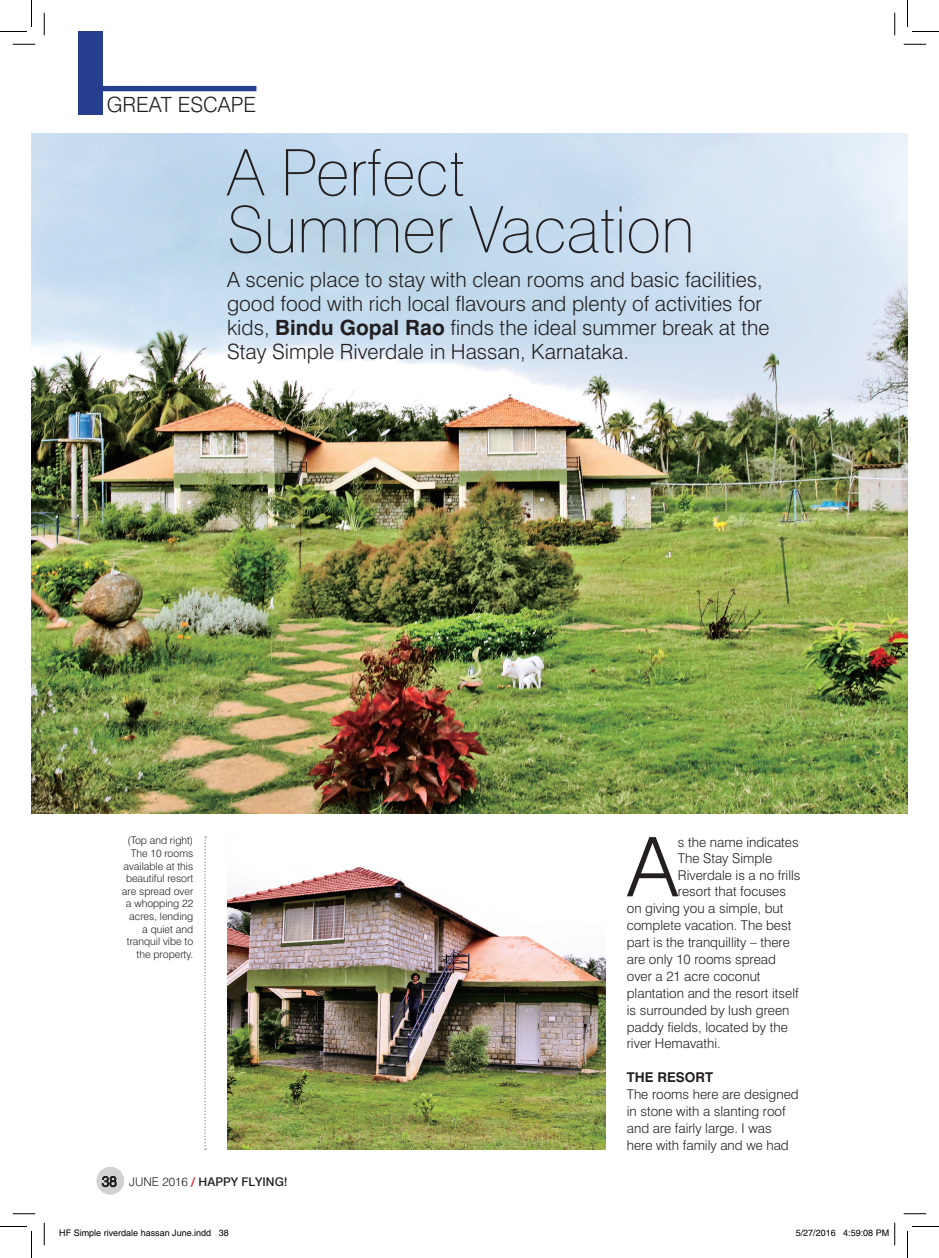
<style>
.page{position:relative;width:939px;height:1258px;background:#fff}
.page>*{position:absolute;margin:0;border:0;box-sizing:border-box;transform-origin:0 0}
.t1{font:300 82.35px "Swiss 721 BT";color:#231f20}
.t2{font:100 64.2px/57px "Swiss 721 BT";color:#231f20}
.t3{font:300 21px/24px "Swiss 721 BT";color:#231f20}
.t4{font:300 14.25px "Swiss 721 BT";color:#231f20}
.t5{font:300 13.5px/17px "Swiss 721 BT";color:#231f20}
.t6{font:700 13.5px "Swiss 721 BT";color:#231f20}
.t7{font:500 12px "Swiss 721 BT";color:#231f20}
.t8{font:300 10.5px/12.6px "Swiss 721 BT";color:#231f20;text-align:right}
.t9{font:9px "Helvetica";color:#000}
.s1{font-weight:700}
.s2{font-weight:300;font-size:14.25px}
.s3{font-weight:300}
.s4{font-family:"Roboto";color:#d1232a}
</style>
<div class="page">
<img style="left:32px;top:134px;width:875px;height:680px">
<svg style="left:204px;top:836px;width:2px;height:314px"></svg>
<div style="left:78px;top:31px;width:25px;height:84px;background:#253f8e"></div>
<div style="left:95px;top:86px;width:161px;height:5px;background:#253f8e"></div>
<div style="left:97px;top:1167px;width:27px;height:27px;background:#d1d2d4;border-radius:50%"></div>
<svg style="left:102px;top:1176px;width:15px;height:11px"></svg>
<img style="left:227px;top:867px;width:379px;height:283px">
<svg style="left:13px;top:44px;width:22px;height:1px"></svg>
<svg style="left:904px;top:44px;width:22px;height:1px"></svg>
<svg style="left:13px;top:1213px;width:22px;height:1px"></svg>
<svg style="left:904px;top:1213px;width:22px;height:1px"></svg>
<svg style="left:44px;top:13px;width:1px;height:22px"></svg>
<svg style="left:44px;top:1223px;width:1px;height:22px"></svg>
<svg style="left:894px;top:13px;width:1px;height:22px"></svg>
<svg style="left:0;top:0;width:32px;height:32px"></svg>
<svg style="left:0;top:1226px;width:32px;height:32px"></svg>
<svg style="left:907px;top:0;width:32px;height:32px"></svg>
<svg style="left:907px;top:1226px;width:32px;height:32px"></svg>
<svg style="left:894px;top:1223px;width:1px;height:22px"></svg>
<h3 class="t3" style="left:107px;top:92px;width:148px">Great Escape</h3>
<h2 class="t2" style="left:227px;top:144px;width:469px">A Perfect<br>Summer Vacation</h2>
<h3 class="t3" style="left:227px;top:267px;width:544px">A scenic place to stay with clean rooms and basic facilities, good food with rich local flavours and plenty of activities for kids, <span class="s1">Bindu Gopal Rao</span> finds the ideal summer break at the Stay Simple Riverdale in Hassan, Karnataka.</h3>
<p class="t8" style="left:122px;top:834px;width:73px">(Top and right)<br>The 10 rooms available at this beautiful resort are spread over a whopping 22 acres, lending a quiet and tranquil vibe to the property.</p>
<h1 class="t1" style="left:627px;top:817px;width:52px">A</h1>
<p class="t5" style="left:678px;top:833px;width:122px">s the name indicates</p>
<p class="t5" style="left:678px;top:850px;width:96px">The Stay Simple</p>
<p class="t5" style="left:678px;top:866px;width:124px">Riverdale is a no frills</p>
<p class="t5" style="left:678px;top:883px;width:110px">resort that focuses</p>
<p class="t5" style="left:627px;top:900px;width:158px">on giving you a simple, but</p>
<p class="t5" style="left:627px;top:917px;width:166px">complete vacation. The best</p>
<p class="t5" style="left:627px;top:933px;width:165px">part is the tranquillity – there</p>
<p class="t5" style="left:627px;top:950px;width:151px">are only 10 rooms spread</p>
<p class="t5" style="left:627px;top:967px;width:135px">over a 21 acre coconut</p>
<p class="t5" style="left:627px;top:984px;width:173px">plantation and the resort itself</p>
<p class="t5" style="left:627px;top:1001px;width:164px">is surrounded by lush green</p>
<p class="t5" style="left:627px;top:1018px;width:163px">paddy fields, located by the</p>
<p class="t5" style="left:627px;top:1035px;width:96px">river Hemavathi.</p>
<p class="t6" style="left:627px;top:1069px;width:79px">The Resort</p>
<p class="t5" style="left:627px;top:1086px;width:173px">The rooms here are designed in stone with a slanting roof and are fairly large. I was here with family and we had</p>
<p class="t4" style="left:102px;top:1173px;width:17px">38</p>
<p class="t7" style="left:106px;top:1174px;width:184px"><span class="s2">1</span> <span class="s3">JUNE 2016</span> <span class="s4">/</span> HAPPY FLYING!</p>
<p class="t9" style="left:59px;top:1228px;width:171px">HF Simple riverdale hassan June.indd 38</p>
<p class="t9" style="left:796px;top:1228px;width:95px">5/27/2016 4:59:08 PM</p>
</div>
